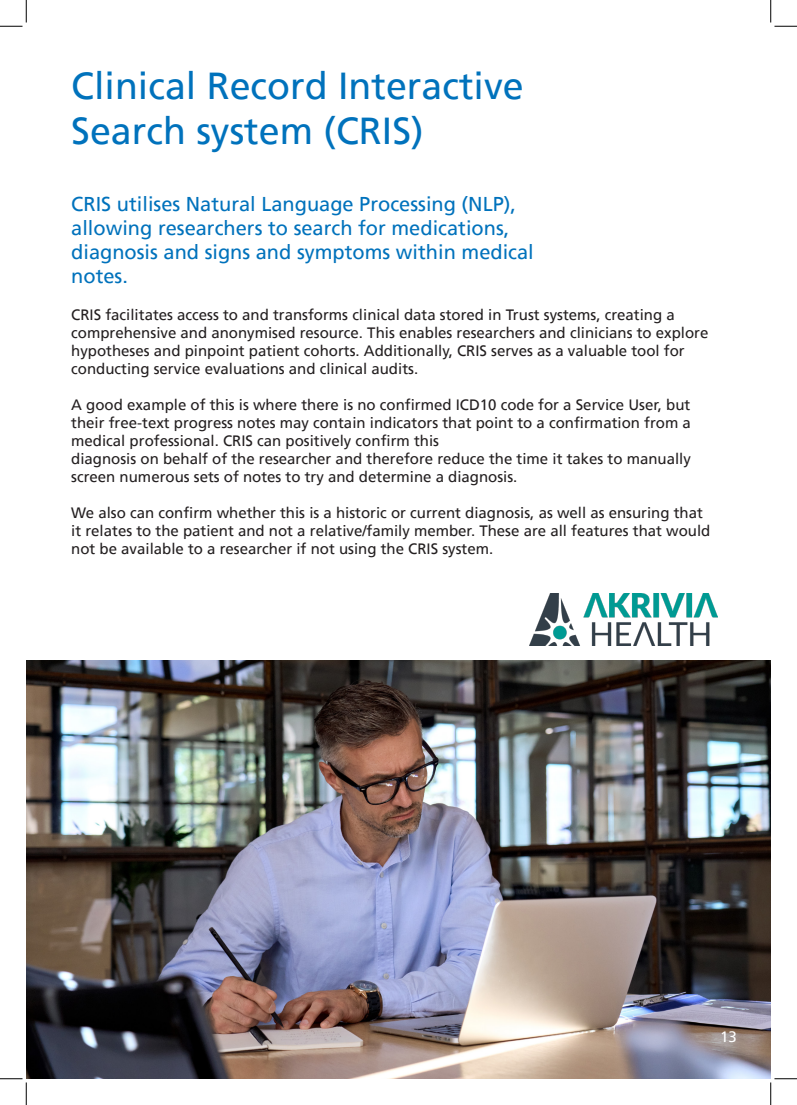
<style>
.page{position:relative;width:797px;height:1105px;background:#fff}
.page>*{position:absolute;margin:0;border:0;box-sizing:border-box;transform-origin:0 0}
.t1{font:37.5px "Frutiger";color:#0072bc}
.t2{font:20px/24px "Frutiger";color:#0072bc}
.t3{font:15px/18px "Frutiger";color:#231f20}
.t4{font:15px "Frutiger";color:#fff}
</style>
<div class="page">
<img style="left:26px;top:661px;width:744px;height:418px">
<img style="left:529px;top:593px;width:188px;height:53px">
<svg style="left:0;top:0;width:27px;height:27px"></svg>
<svg style="left:0;top:1078px;width:27px;height:27px"></svg>
<svg style="left:770px;top:0;width:27px;height:27px"></svg>
<svg style="left:770px;top:1078px;width:27px;height:27px"></svg>
<p class="t1" style="left:71px;top:64px;width:454px">Clinical Record Interactive</p>
<p class="t1" style="left:71px;top:109px;width:354px">Search system (CRIS)</p>
<p class="t2" style="left:71px;top:192px;width:464px">CRIS utilises Natural Language Processing (NLP), allowing researchers to search for medications, diagnosis and signs and symptoms within medical notes.</p>
<p class="t3" style="left:71px;top:306px;width:638px">CRIS facilitates access to and transforms clinical data stored in Trust systems, creating a comprehensive and anonymised resource. This enables researchers and clinicians to explore hypotheses and pinpoint patient cohorts. Additionally, CRIS serves as a valuable tool for conducting service evaluations and clinical audits.</p>
<p class="t3" style="left:71px;top:396px;width:621px;text-align:justify">A good example of this is where there is no confirmed ICD10 code for a Service User, but their free-text progress notes may contain indicators that point to a confirmation from a medical professional. CRIS can positively confirm this</p>
<p class="t3" style="left:71px;top:450px;width:621px">diagnosis on behalf of the researcher and therefore reduce the time it takes to manually screen numerous sets of notes to try and determine a diagnosis.</p>
<p class="t3" style="left:71px;top:504px;width:640px">We also can confirm whether this is a historic or current diagnosis, as well as ensuring that it relates to the patient and not a relative/family member. These are all features that would not be available to a researcher if not using the CRIS system.</p>
<p class="t4" style="left:720px;top:1028px;width:18px">13</p>
</div>
